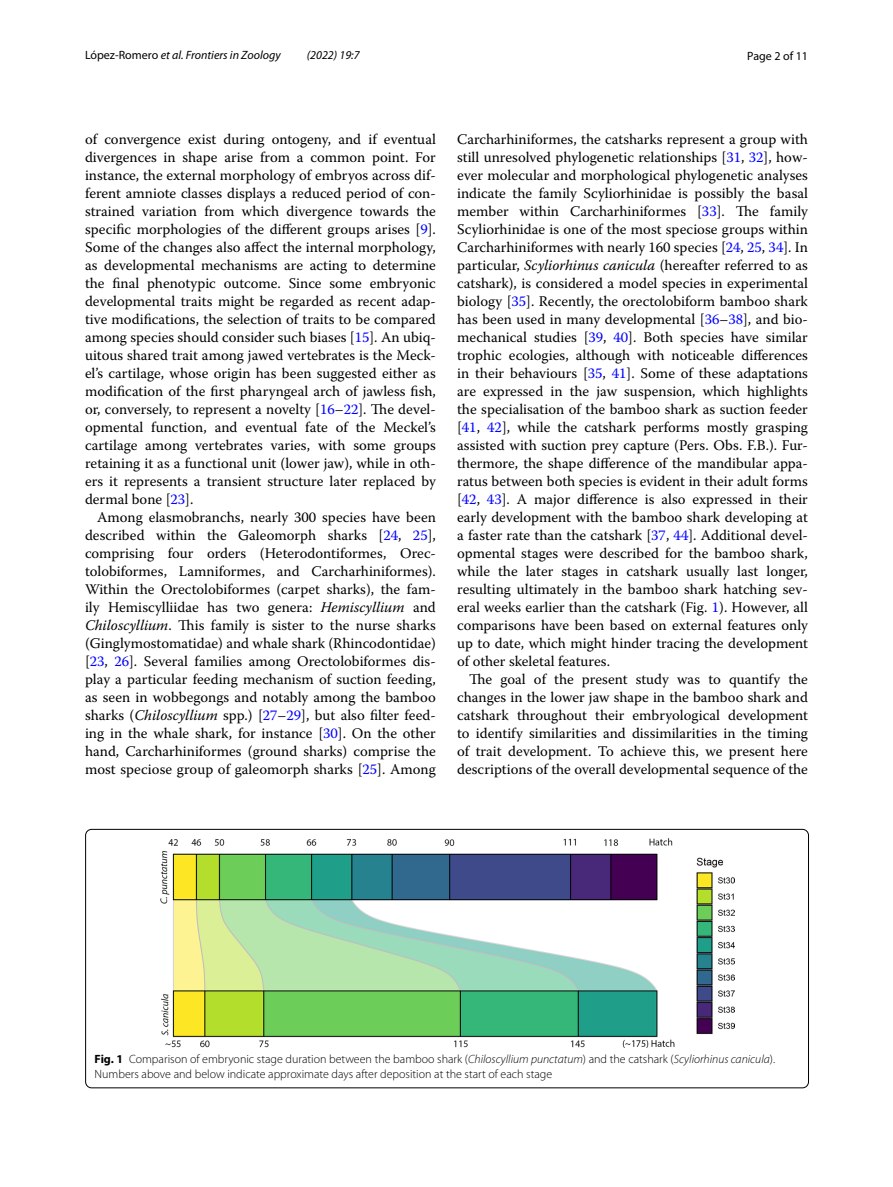
<style>
.page{position:relative;width:893px;height:1187px;background:#fff}
.page>*{position:absolute;margin:0;border:0;box-sizing:border-box;transform-origin:0 0}
.t1{font:14.7px/18px "Warnock Pro";color:#000;text-align:justify}
.t2{font:300 12px/15px "Myriad Pro";color:#000}
.t3{font:italic 12px "Myriad Pro";color:#000}
.t4{font:12px "Myriad Pro";color:#000}
.s1{font-style:normal}
.s2{color:#00f}
.s3{font-style:italic}
.s4{font-weight:700}
</style>
<div class="page">
<img style="left:160px;top:838px;width:574px;height:209px">
<div style="left:85px;top:829px;width:724px;height:258px;border:1px solid #000;border-radius:6px"></div>
<p class="t3" style="left:85px;top:48px;width:197px"><span class="s1">López‑Romero</span> et al. Frontiers in Zoology</p>
<p class="t3" style="left:307px;top:48px;width:54px">(2022) 19:7</p>
<p class="t4" style="left:747px;top:48px;width:62px">Page 2 of 11</p>
<p class="t1" style="left:85px;top:130px;width:352px">of convergence exist during ontogeny, and if eventual divergences in shape arise from a common point. For instance, the external morphology of embryos across dif&shy;ferent amniote classes displays a reduced period of con&shy;strained variation from which divergence towards the specific morphologies of the different groups arises [<span class="s2">9</span>].<br>Some of the changes also affect the internal morphology, as developmental mechanisms are acting to determine the final phenotypic outcome. Since some embryonic developmental traits might be regarded as recent adap&shy;tive modifications, the selection of traits to be compared among species should consider such biases [<span class="s2">15</span>]. An ubiq&shy;uitous shared trait among jawed vertebrates is the Meck&shy;el’s cartilage, whose origin has been suggested either as modification of the first pharyngeal arch of jawless fish, or, conversely, to represent a novelty [<span class="s2">16</span>–<span class="s2">22</span>]. The devel&shy;opmental function, and eventual fate of the Meckel’s cartilage among vertebrates varies, with some groups retaining it as a functional unit (lower jaw), while in oth&shy;ers it represents a transient structure later replaced by dermal bone [<span class="s2">23</span>].</p>
<p class="t1" style="left:85px;top:508px;width:352px;text-indent:12px">Among elasmobranchs, nearly 300 species have been described within the Galeomorph sharks [<span class="s2">24</span>, <span class="s2">25</span>], comprising four orders (Heterodontiformes, Orec&shy;tolobiformes, Lamniformes, and Carcharhiniformes).<br>Within the Orectolobiformes (carpet sharks), the fam&shy;ily Hemiscylliidae has two genera: <span class="s3">Hemiscyllium</span> and <span class="s3">Chiloscyllium</span>. This family is sister to the nurse sharks (Ginglymostomatidae) and whale shark (Rhincodontidae) [<span class="s2">23</span>, <span class="s2">26</span>]. Several families among Orectolobiformes dis&shy;play a particular feeding mechanism of suction feeding, as seen in wobbegongs and notably among the bamboo sharks (<span class="s3">Chiloscyllium</span> spp.) [<span class="s2">27</span>–<span class="s2">29</span>], but also filter feed&shy;ing in the whale shark, for instance [<span class="s2">30</span>]. On the other hand, Carcharhiniformes (ground sharks) comprise the most speciose group of galeomorph sharks [<span class="s2">25</span>]. Among</p>
<p class="t1" style="left:457px;top:130px;width:352px">Carcharhiniformes, the catsharks represent a group with still unresolved phylogenetic relationships [<span class="s2">31</span>, <span class="s2">32</span>], how&shy;ever molecular and morphological phylogenetic analyses indicate the family Scyliorhinidae is possibly the basal member within Carcharhiniformes [<span class="s2">33</span>]. The family Scyliorhinidae is one of the most speciose groups within Carcharhiniformes with nearly 160 species [<span class="s2">24</span>, <span class="s2">25</span>, <span class="s2">34</span>]. In particular, <span class="s3">Scyliorhinus canicula</span> (hereafter referred to as catshark), is considered a model species in experimental biology [<span class="s2">35</span>]. Recently, the orectolobiform bamboo shark has been used in many developmental [<span class="s2">36</span>–<span class="s2">38</span>], and bio&shy;mechanical studies [<span class="s2">39</span>, <span class="s2">40</span>]. Both species have similar trophic ecologies, although with noticeable differences in their behaviours [<span class="s2">35</span>, <span class="s2">41</span>]. Some of these adaptations are expressed in the jaw suspension, which highlights the specialisation of the bamboo shark as suction feeder [<span class="s2">41</span>, <span class="s2">42</span>], while the catshark performs mostly grasping assisted with suction prey capture (Pers. Obs. F.B.). Fur&shy;thermore, the shape difference of the mandibular appa&shy;ratus between both species is evident in their adult forms [<span class="s2">42</span>, <span class="s2">43</span>]. A major difference is also expressed in their early development with the bamboo shark developing at a faster rate than the catshark [<span class="s2">37</span>, <span class="s2">44</span>]. Additional devel&shy;opmental stages were described for the bamboo shark, while the later stages in catshark usually last longer, resulting ultimately in the bamboo shark hatching sev&shy;eral weeks earlier than the catshark (Fig. <span class="s2">1</span>). However, all comparisons have been based on external features only up to date, which might hinder tracing the development of other skeletal features.</p>
<p class="t1" style="left:457px;top:670px;width:352px;text-indent:12px">The goal of the present study was to quantify the changes in the lower jaw shape in the bamboo shark and catshark throughout their embryological development to identify similarities and dissimilarities in the timing of trait development. To achieve this, we present here descriptions of the overall developmental sequence of the</p>
<p class="t2" style="left:95px;top:1051px;width:682px"><span class="s4">Fig. 1</span> Comparison of embryonic stage duration between the bamboo shark (<span class="s3">Chiloscyllium punctatum</span>) and the catshark (<span class="s3">Scyliorhinus canicula</span>).<br>Numbers above and below indicate approximate days after deposition at the start of each stage</p>
</div>
